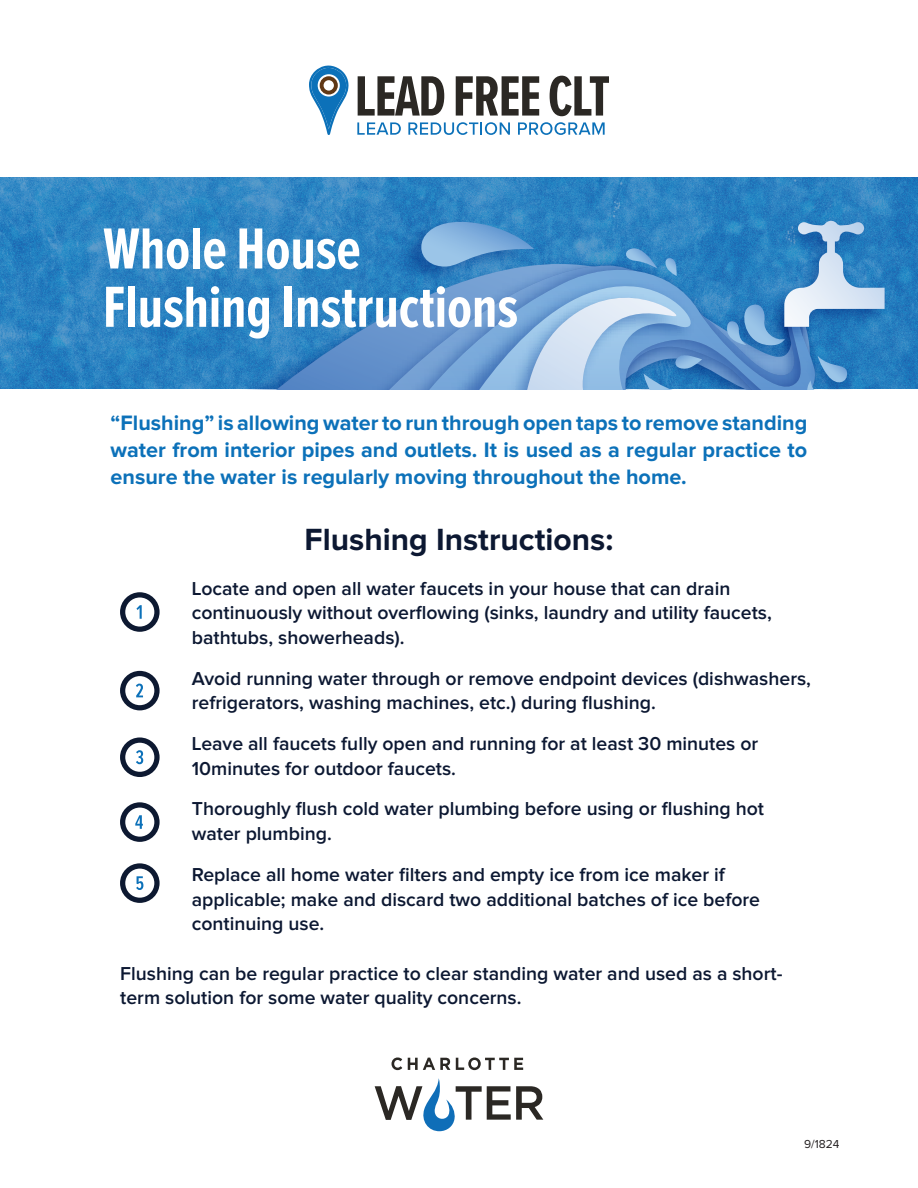
<style>
.page{position:relative;width:918px;height:1188px;background:#fff}
.page>*{position:absolute;margin:0;border:0;box-sizing:border-box;transform-origin:0 0}
.t1{font:700 60px/58.3px "Proxima Nova Ex Cn";color:#fff}
.t2{font:700 31.8px "Proxima Nova";color:#0c1832}
.t3{font:700 21.6px/27px "Proxima Nova";color:#0c71b9;text-align:justify}
.t4{font:600 19.5px/24.8px "Proxima Nova";color:#0c1832}
.t5{font:12px "Proxima Nova";color:#231f20}
</style>
<div class="page">
<img style="left:0;top:177px;width:918px;height:212px">
<svg style="left:157px;top:256px;width:61px;height:133px;background:#2a81c0"></svg>
<svg style="left:218px;top:191px;width:610px;height:73px;background:#2f84c2"></svg>
<svg style="left:218px;top:264px;width:104px;height:126px;background:#3083c1"></svg>
<svg style="left:322px;top:255px;width:402px;height:135px;background:#3784c2"></svg>
<svg style="left:338px;top:266px;width:31px;height:124px;background:#4286c4"></svg>
<svg style="left:369px;top:256px;width:355px;height:134px;background:#3e84c3"></svg>
<svg style="left:386px;top:270px;width:338px;height:120px;background:#4b8bc6"></svg>
<svg style="left:763px;top:213px;width:130px;height:135px;background:#267ebf"></svg>
<svg style="left:707px;top:345px;width:14px;height:43px"></svg>
<svg style="left:724px;top:221px;width:161px;height:169px;background:#4f91c8"></svg>
<svg style="left:411px;top:216px;width:296px;height:174px;background:#6aa0d2"></svg>
<svg style="left:120px;top:592px;width:40px;height:40px"></svg>
<svg style="left:120px;top:671px;width:40px;height:39px"></svg>
<svg style="left:120px;top:737px;width:40px;height:40px"></svg>
<svg style="left:120px;top:802px;width:40px;height:40px"></svg>
<svg style="left:120px;top:863px;width:40px;height:40px"></svg>
<svg style="left:358px;top:76px;width:86px;height:40px"></svg>
<svg style="left:456px;top:76px;width:83px;height:40px"></svg>
<svg style="left:550px;top:76px;width:59px;height:40px"></svg>
<svg style="left:357px;top:122px;width:44px;height:13px"></svg>
<svg style="left:408px;top:122px;width:102px;height:13px"></svg>
<svg style="left:518px;top:122px;width:87px;height:13px"></svg>
<svg style="left:309px;top:65px;width:40px;height:70px"></svg>
<svg style="left:375px;top:1078px;width:168px;height:54px"></svg>
<svg style="left:392px;top:1058px;width:10px;height:12px"></svg>
<svg style="left:408px;top:1058px;width:42px;height:12px"></svg>
<svg style="left:456px;top:1058px;width:67px;height:12px"></svg>
<h1 class="t1" style="left:103px;top:222px;width:417px">Whole House<br>Flushing Instructions</h1>
<p class="t3" style="left:111px;top:410px;width:698px">“Flushing” is allowing water to run through open taps to remove standing water from interior pipes and outlets. It is used as a regular practice to ensure the water is regularly moving throughout the home.</p>
<h2 class="t2" style="left:305px;top:521px;width:310px">Flushing Instructions:</h2>
<p class="t4" style="left:192px;top:577px;width:581px">Locate and open all water faucets in your house that can drain continuously without overflowing (sinks, laundry and utility faucets, bathtubs, showerheads).</p>
<p class="t4" style="left:192px;top:667px;width:621px">Avoid running water through or remove endpoint devices (dishwashers, refrigerators, washing machines, etc.) during flushing.</p>
<p class="t4" style="left:192px;top:732px;width:568px">Leave all faucets fully open and running for at least 30 minutes or<br>10minutes for outdoor faucets.</p>
<p class="t4" style="left:192px;top:797px;width:574px">Thoroughly flush cold water plumbing before using or flushing hot water plumbing.</p>
<p class="t4" style="left:192px;top:863px;width:570px">Replace all home water filters and empty ice from ice maker if applicable; make and discard two additional batches of ice before continuing use.</p>
<p class="t4" style="left:120px;top:962px;width:664px">Flushing can be regular practice to clear standing water and used as a short&shy;term solution for some water quality concerns.</p>
<p class="t5" style="left:804px;top:1137px;width:37px">9/1824</p>
</div>
